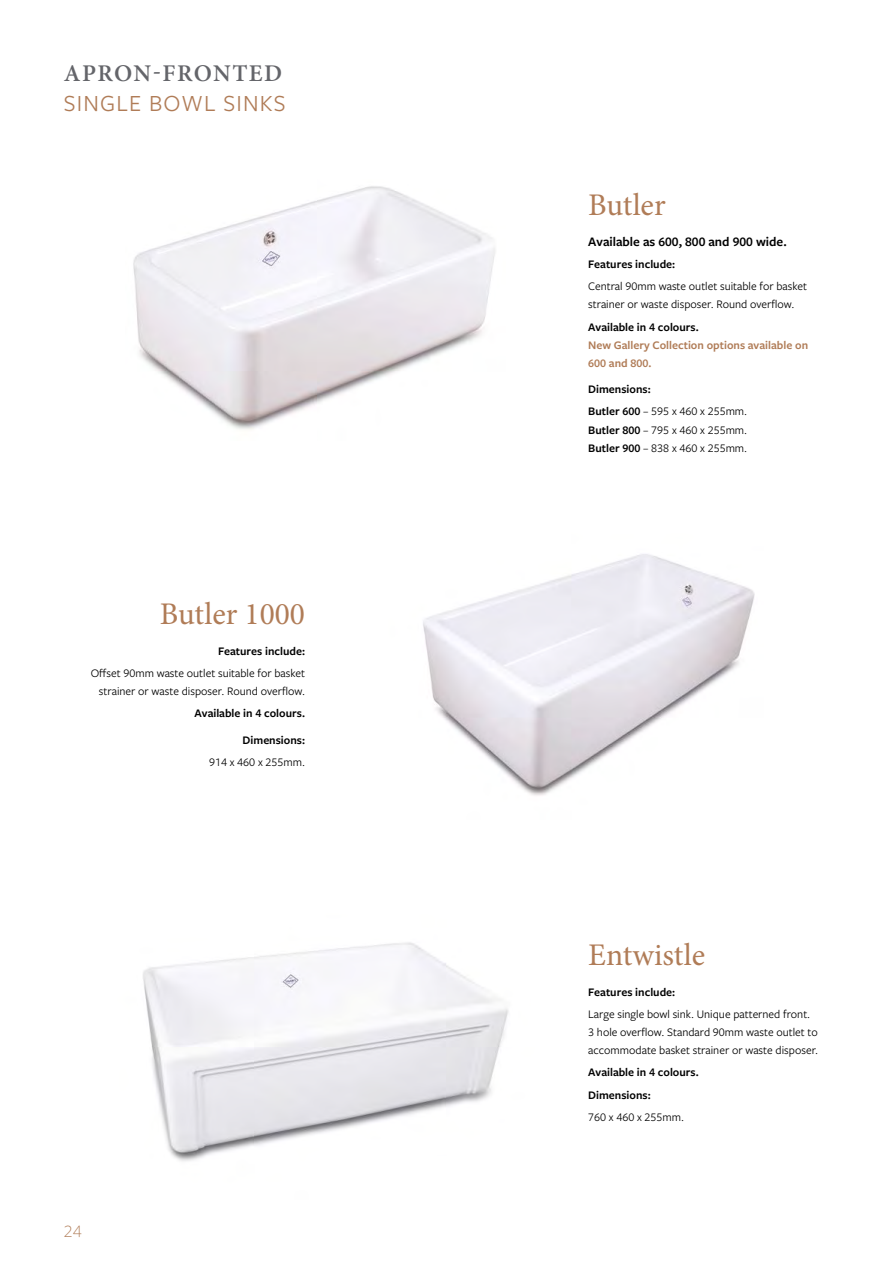
<style>
.page{position:relative;width:893px;height:1263px;background:#fff}
.page>*{position:absolute;margin:0;border:0;box-sizing:border-box;transform-origin:0 0}
.t1{font:31.5px "Minion Pro";color:#b07c57}
.t2{font:24px "Freight Sans Pro";letter-spacing:.05em;color:#b07c57}
.t3{font:600 24px "Minion Pro";letter-spacing:.055em;color:#64656a}
.t4{font:300 18px "Freight Sans Pro";color:#b07c57}
.t5{font:600 13.5px "Freight Sans Pro";color:#000}
.t6{font:12px/18px "Freight Sans Pro";color:#000}
.t7{font:600 12px/22.2px "Freight Sans Pro";color:#000}
.t8{font:600 12px/18px "Freight Sans Pro";color:#b07c57}
.s1{font-weight:400}
.s2{font-weight:600}
</style>
<div class="page">
<img style="left:143px;top:942px;width:366px;height:219px">
<img style="left:423px;top:554px;width:332px;height:242px">
<img style="left:133px;top:186px;width:362px;height:244px">
<h2 class="t3" style="left:64px;top:57px;width:220px">APRON-FRONTED</h2>
<h2 class="t2" style="left:64px;top:87px;width:223px">SINGLE BOWL SINKS</h2>
<h1 class="t1" style="left:160px;top:593px;width:147px">Butler 1000</h1>
<p class="t7" style="left:218px;top:639px;width:89px">Features include:</p>
<p class="t6" style="left:91px;top:664px;width:216px;text-align:right">Offset 90mm waste outlet suitable for basket strainer or waste disposer. Round overflow.</p>
<p class="t7" style="left:195px;top:702px;width:112px">Available in 4 colours.</p>
<p class="t7" style="left:243px;top:728px;width:64px">Dimensions:</p>
<p class="t6" style="left:209px;top:753px;width:97px">914 x 460 x 255mm.</p>
<h3 class="t4" style="left:64px;top:1219px;width:19px">24</h3>
<h1 class="t1" style="left:588px;top:184px;width:79px">Butler</h1>
<p class="t5" style="left:588px;top:232px;width:200px">Available as 600, 800 and 900 wide.</p>
<p class="t7" style="left:588px;top:253px;width:89px">Features include:</p>
<p class="t6" style="left:588px;top:277px;width:220px">Central 90mm waste outlet suitable for basket strainer or waste disposer. Round overflow.</p>
<p class="t7" style="left:588px;top:315px;width:112px">Available in 4 colours.</p>
<p class="t8" style="left:588px;top:335px;width:221px">New Gallery Collection options available on<br>600 and 800.</p>
<p class="t7" style="left:588px;top:378px;width:161px">Dimensions:<br>Butler 600 <span class="s1">– 595 x 460 x 255mm.</span></p>
<p class="t6" style="left:588px;top:420px;width:161px"><span class="s2">Butler 800</span> – 795 x 460 x 255mm.<br><span class="s2">Butler 900</span> – 838 x 460 x 255mm.</p>
<h1 class="t1" style="left:588px;top:934px;width:118px">Entwistle</h1>
<p class="t7" style="left:588px;top:980px;width:89px">Features include:</p>
<p class="t6" style="left:588px;top:1005px;width:231px">Large single bowl sink. Unique patterned front.<br>3 hole overflow. Standard 90mm waste outlet to accommodate basket strainer or waste disposer.</p>
<p class="t7" style="left:588px;top:1061px;width:112px">Available in 4 colours.<br>Dimensions:</p>
<p class="t6" style="left:588px;top:1107px;width:97px">760 x 460 x 255mm.</p>
</div>
